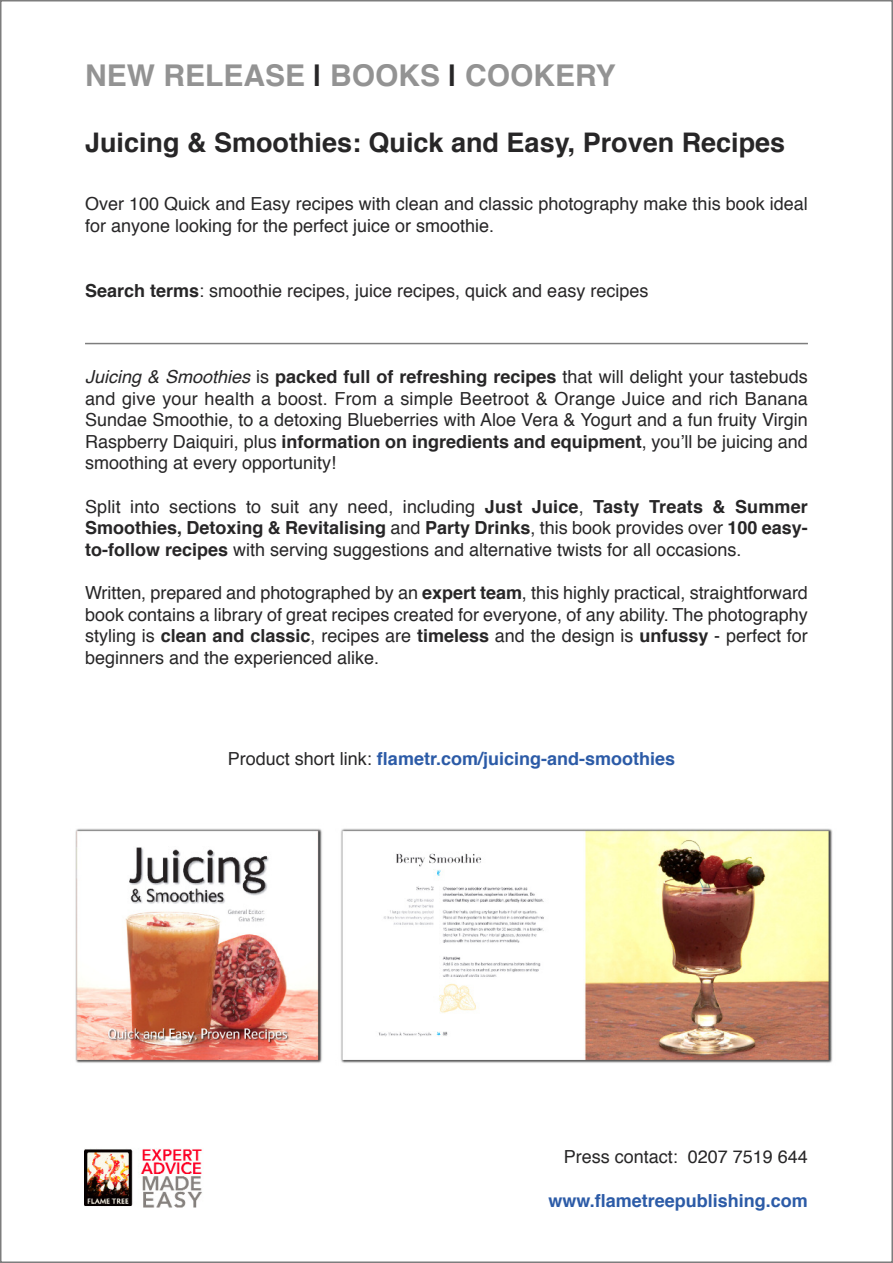
<style>
.page{position:relative;width:893px;height:1263px;background:#fff}
.page>*{position:absolute;margin:0;border:0;box-sizing:border-box;transform-origin:0 0}
.t1{font:700 30px "Helvetica";color:#939393}
.t2{font:700 27px "Helvetica";color:#272627}
.t3{font:18px/21.6px "Helvetica";color:#272627;text-align:justify}
.t4{font:700 18px "Helvetica";color:#2c5ba7}
.s1{color:#272627}
.s2{font-weight:700}
.s3{font-style:italic}
.s4{font-weight:400;color:#272627}
</style>
<div class="page">
<img style="left:84px;top:1148px;width:118px;height:59px">
<img style="left:75px;top:828px;width:758px;height:235px">
<hr style="left:85px;top:343px;width:723px;height:1px;background:#7d7d7d">
<h1 class="t1" style="left:85px;top:63px;width:532px">NEW RELEASE <span class="s1">|</span> BOOKS <span class="s1">|</span> COOKERY</h1>
<h2 class="t2" style="left:85px;top:131px;width:702px">Juicing &amp; Smoothies: Quick and Easy, Proven Recipes</h2>
<p class="t3" style="left:85px;top:194px;width:724px">Over 100 Quick and Easy recipes with clean and classic photography make this book ideal for anyone looking for the perfect juice or smoothie.</p>
<p class="t3" style="left:85px;top:281px;width:565px"><span class="s2">Search terms</span>: smoothie recipes, juice recipes, quick and easy recipes</p>
<p class="t3" style="left:85px;top:367px;width:724px"><span class="s3">Juicing &amp; Smoothies</span> is <span class="s2">packed full of refreshing recipes</span> that will delight your tastebuds and give your health a boost. From a simple Beetroot &amp; Orange Juice and rich Banana Sundae Smoothie, to a detoxing Blueberries with Aloe Vera &amp; Yogurt and a fun fruity Virgin Raspberry Daiquiri, plus <span class="s2">information on ingredients and equipment</span>, you’ll be juicing and smoothing at every opportunity!</p>
<p class="t3" style="left:85px;top:497px;width:724px">Split into sections to suit any need, including <span class="s2">Just Juice</span>, <span class="s2">Tasty Treats &amp; Summer Smoothies, Detoxing &amp; Revitalising</span> and <span class="s2">Party Drinks</span>, this book provides over <span class="s2">100 easy&shy;to-follow recipes</span> with serving suggestions and alternative twists for all occasions.</p>
<p class="t3" style="left:85px;top:583px;width:724px">Written, prepared and photographed by an <span class="s2">expert team</span>, this highly practical, straightforward book contains a library of great recipes created for everyone, of any ability. The photography styling is <span class="s2">clean and classic</span>, recipes are <span class="s2">timeless</span> and the design is <span class="s2">unfussy</span> - perfect for beginners and the experienced alike.</p>
<p class="t4" style="left:228px;top:751px;width:449px"><span class="s4">Product short link:</span> flametr.com/juicing-and-smoothies</p>
<p class="t3" style="left:564px;top:1148px;width:246px">Press contact: 0207 7519 644</p>
<p class="t4" style="left:548px;top:1193px;width:261px">www.flametreepublishing.com</p>
</div>
